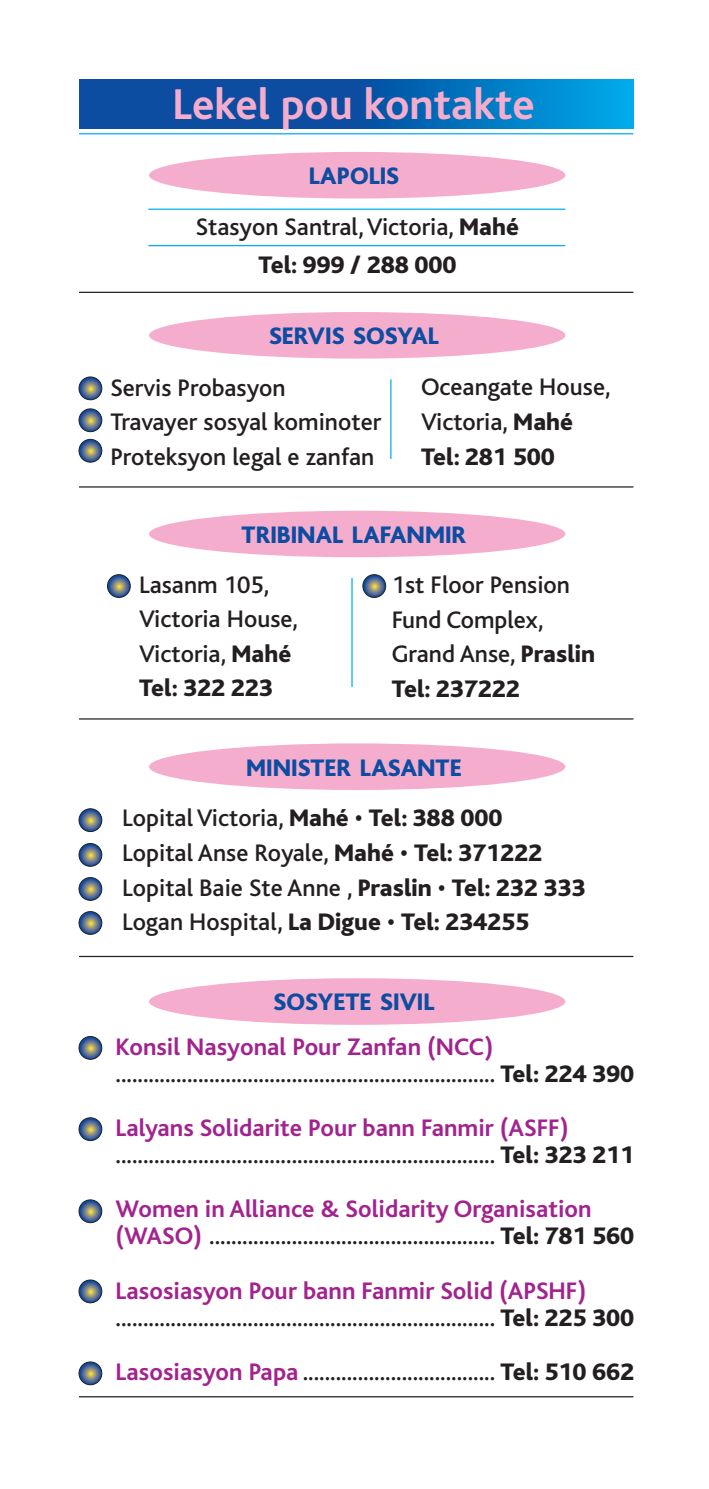
<style>
.page{position:relative;width:709px;height:1489px;background:#fff}
.page>*{position:absolute;margin:0;border:0;box-sizing:border-box;transform-origin:0 0}
.t1{font:700 45px "Bliss";color:#f5adce}
.t2{font:500 25px/34.5px "Bliss";color:#231f20}
.t3{font:800 25px "Bliss";color:#0d4da1}
.s1{font-weight:800}
.s2{font-weight:700;color:#a2238e}
</style>
<div class="page">
<div style="left:149px;top:152px;width:416px;height:46px;background:#f5adce;border-radius:50%"></div>
<div style="left:149px;top:312px;width:416px;height:46px;background:#f5adce;border-radius:50%"></div>
<div style="left:149px;top:510px;width:416px;height:47px;background:#f5adce;border-radius:50%"></div>
<div style="left:149px;top:743px;width:416px;height:47px;background:#f5adce;border-radius:50%"></div>
<hr style="left:79px;top:292px;width:554px;height:1px;background:#231f20">
<hr style="left:79px;top:486px;width:554px;height:1px;background:#231f20">
<hr style="left:79px;top:718px;width:554px;height:1px;background:#231f20">
<hr style="left:79px;top:955px;width:554px;height:2px;background:#231f20">
<hr style="left:79px;top:1395px;width:554px;height:2px;background:#231f20">
<hr style="left:79px;top:133px;width:554px;height:1px;background:#00aeef">
<hr style="left:148px;top:245px;width:417px;height:1px;background:#00aeef">
<hr style="left:390px;top:379px;width:1px;height:80px;background:#00aeef">
<hr style="left:351px;top:578px;width:1px;height:109px;background:#00aeef">
<hr style="left:148px;top:208px;width:417px;height:2px;background:#00aeef">
<svg style="left:79px;top:377px;width:23px;height:23px"></svg>
<div style="left:79px;top:377px;width:23px;height:23px;border:1px solid #231f20;border-radius:50%"></div>
<svg style="left:79px;top:409px;width:23px;height:22px"></svg>
<div style="left:79px;top:408px;width:23px;height:24px;border:1px solid #231f20;border-radius:50%"></div>
<svg style="left:79px;top:439px;width:23px;height:23px"></svg>
<div style="left:79px;top:439px;width:23px;height:23px;border:1px solid #231f20;border-radius:50%"></div>
<svg style="left:363px;top:574px;width:22px;height:23px"></svg>
<div style="left:362px;top:574px;width:24px;height:23px;border:1px solid #231f20;border-radius:50%"></div>
<svg style="left:107px;top:574px;width:23px;height:23px"></svg>
<div style="left:107px;top:574px;width:24px;height:23px;border:1px solid #231f20;border-radius:50%"></div>
<svg style="left:79px;top:808px;width:23px;height:23px"></svg>
<div style="left:79px;top:808px;width:23px;height:23px;border:1px solid #231f20;border-radius:50%"></div>
<svg style="left:79px;top:843px;width:23px;height:23px"></svg>
<div style="left:79px;top:843px;width:23px;height:23px;border:1px solid #231f20;border-radius:50%"></div>
<svg style="left:79px;top:877px;width:23px;height:23px"></svg>
<div style="left:79px;top:877px;width:23px;height:23px;border:1px solid #231f20;border-radius:50%"></div>
<svg style="left:79px;top:911px;width:23px;height:23px"></svg>
<div style="left:79px;top:911px;width:23px;height:23px;border:1px solid #231f20;border-radius:50%"></div>
<div style="left:149px;top:978px;width:416px;height:46px;background:#f5adce;border-radius:50%"></div>
<svg style="left:79px;top:1036px;width:23px;height:23px"></svg>
<div style="left:79px;top:1036px;width:23px;height:23px;border:1px solid #231f20;border-radius:50%"></div>
<svg style="left:79px;top:1199px;width:23px;height:23px"></svg>
<div style="left:79px;top:1199px;width:23px;height:23px;border:1px solid #231f20;border-radius:50%"></div>
<svg style="left:79px;top:1117px;width:23px;height:23px"></svg>
<div style="left:79px;top:1117px;width:23px;height:23px;border:1px solid #231f20;border-radius:50%"></div>
<svg style="left:79px;top:1279px;width:23px;height:23px"></svg>
<div style="left:79px;top:1279px;width:23px;height:23px;border:1px solid #231f20;border-radius:50%"></div>
<svg style="left:79px;top:1361px;width:23px;height:23px"></svg>
<div style="left:79px;top:1361px;width:23px;height:23px;border:1px solid #231f20;border-radius:50%"></div>
<svg style="left:79px;top:80px;width:554px;height:49px"></svg>
<h1 class="t1" style="left:173px;top:85px;width:364px">Lekel pou kontakte</h1>
<p class="t3" style="left:309px;top:165px;width:92px">LAPOLIS</p>
<p class="t2" style="left:196px;top:210px;width:324px;line-height:37.2px;text-align:center">Stasyon Santral,Victoria, <span class="s1">Mahé<br>Tel: 999 / 288 000</span></p>
<p class="t3" style="left:269px;top:325px;width:171px">SERVIS SOSYAL</p>
<p class="t2" style="left:110px;top:372px;width:272px">Servis Probasyon<br>Travayer sosyal kominoter<br>Proteksyon legal e zanfan</p>
<p class="t2" style="left:421px;top:371px;width:191px">Oceangate House,<br>Victoria, <span class="s1">Mahé<br>Tel: 281 500</span></p>
<p class="t3" style="left:242px;top:524px;width:226px">TRIBINAL LAFANMIR</p>
<p class="t2" style="left:139px;top:568px;width:160px">Lasanm 105,<br>Victoria House,<br>Victoria, <span class="s1">Mahé<br>Tel: 322 223</span></p>
<p class="t2" style="left:392px;top:569px;width:205px">1st Floor Pension<br>Fund Complex,<br>Grand Anse, <span class="s1">Praslin<br>Tel: 237222</span></p>
<p class="t3" style="left:246px;top:756px;width:217px">MINISTER LASANTE</p>
<p class="t2" style="left:122px;top:802px;width:465px">Lopital Victoria, <span class="s1">Mahé</span> • <span class="s1">Tel: 388 000<br></span>Lopital Anse Royale, <span class="s1">Mahé</span> • <span class="s1">Tel: 371222<br></span>Lopital Baie Ste Anne , <span class="s1">Praslin</span> • <span class="s1">Tel: 232 333<br></span>Logan Hospital, <span class="s1">La Digue</span> • <span class="s1">Tel: 234255</span></p>
<p class="t3" style="left:273px;top:991px;width:162px">SOSYETE SIVIL</p>
<p class="t2" style="left:116px;top:1035px;width:520px;line-height:27px"><span class="s2">Konsil Nasyonal Pour Zanfan (NCC) </span>..................................................................... <span class="s1">Tel: 224 390</span></p>
<p class="t2" style="left:116px;top:1116px;width:520px;line-height:27px"><span class="s2">Lalyans Solidarite Pour bann Fanmir (ASFF) </span>..................................................................... <span class="s1">Tel: 323 211</span></p>
<p class="t2" style="left:116px;top:1197px;width:520px;line-height:27px"><span class="s2">Women in Alliance &amp; Solidarity Organisation (WASO)</span> .................................................... <span class="s1">Tel: 781 560</span></p>
<p class="t2" style="left:116px;top:1278px;width:520px;line-height:27px"><span class="s2">Lasosiasyon Pour bann Fanmir Solid (APSHF) </span>..................................................................... <span class="s1">Tel: 225 300</span></p>
<p class="t2" style="left:116px;top:1355px;width:520px"><span class="s2">Lasosiasyon Papa</span> ................................... <span class="s1">Tel: 510 662</span></p>
</div>
